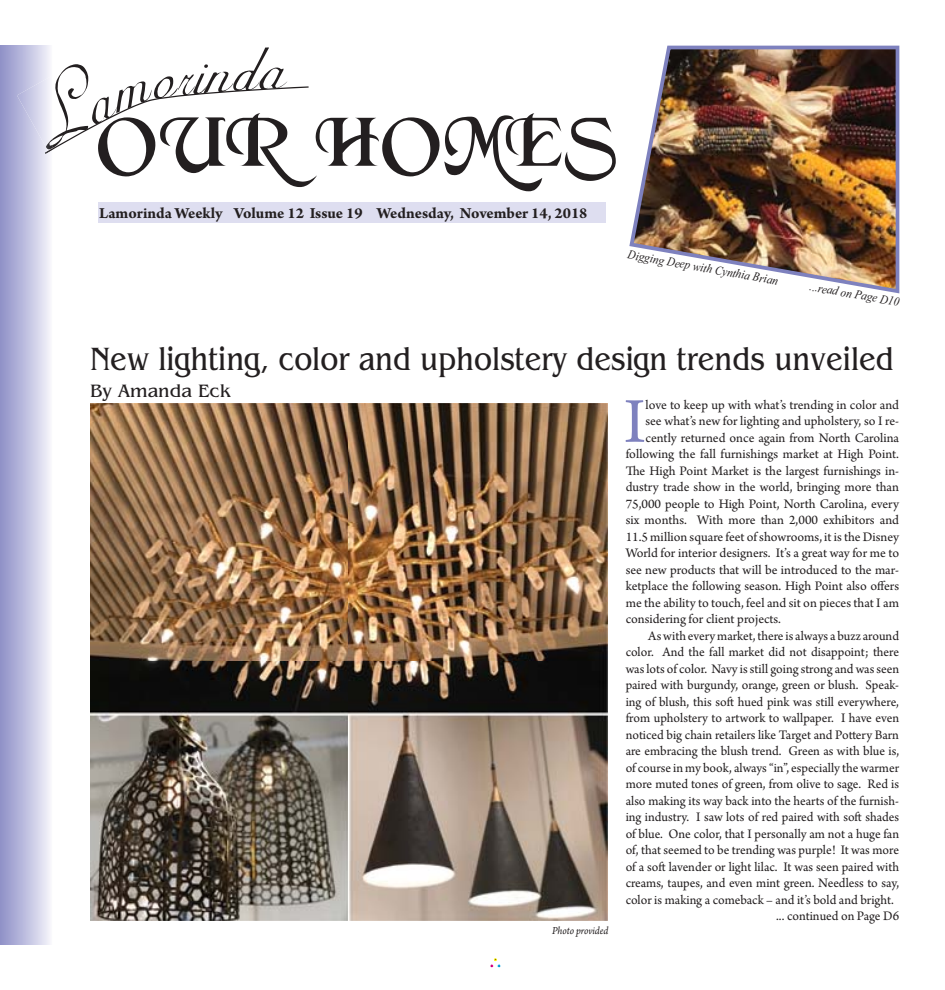
<style>
.page{position:relative;width:945px;height:990px;background:#fff}
.page>*{position:absolute;margin:0;border:0;box-sizing:border-box;transform-origin:0 0}
.t1{font:76.25px "Merced";color:#231f20;scale:.95 1}
.t2{font:67.12px "Arno Pro";color:#7e81be}
.t3{font:33.75px "Benguiat";color:#231f20;scale:.86 1}
.t4{font:18.75px "Benguiat";color:#231f20}
.t5{font:700 16.25px "Arno Pro";color:#231f20}
.t6{font:13.75px "Arno Pro";color:#231f20}
.t7{font:italic 12.5px "Times New Roman";color:#231f20;scale:.9 1}
.t8{font:italic 11.25px "Arno Pro";letter-spacing:-.005em;color:#231f20;scale:.94 1}
</style>
<div class="page">
<div style="left:490px;top:958px;width:11px;height:10px;border:1px solid #fff"></div>
<div style="left:98px;top:202px;width:508px;height:21px;background:#dedef0"></div>
<img style="left:629px;top:46px;width:270px;height:247px">
<svg style="left:0;top:45px;width:50px;height:900px;background:#b6b7db"></svg>
<img style="left:90px;top:403px;width:517px;height:518px">
<svg style="left:17px;top:47px;width:292px;height:107px"></svg>
<h1 class="t1" style="left:98px;top:96px;width:551px">OUR HOMES</h1>
<p class="t5" style="left:99px;top:203px;width:490px">Lamorinda Weekly Volume 12 Issue 19 Wednesday, November 14, 2018</p>
<p class="t7" style="left:629px;top:250px;width:171px;rotate:10deg">Digging Deep with Cynthia Brian</p>
<p class="t7" style="left:811px;top:282px;width:102px;rotate:10deg">...read on Page D10</p>
<h3 class="t3" style="left:90px;top:346px;width:936px">New lighting, color and upholstery design trends unveiled</h3>
<h3 class="t4" style="left:90px;top:384px;width:142px">By Amanda Eck</h3>
<h2 class="t2" style="left:624px;top:392px;width:23px">I</h2>
<p class="t6" style="left:646px;top:399px;width:255px">love to keep up with what’s trending in color and</p>
<p class="t6" style="left:646px;top:415px;width:255px">see what’s new for lighting and upholstery, so I re-</p>
<p class="t6" style="left:646px;top:432px;width:255px">cently returned once again from North Carolina</p>
<p class="t6" style="left:626px;top:448px;width:275px">following the fall furnishings market at High Point.</p>
<p class="t6" style="left:626px;top:465px;width:275px">The High Point Market is the largest furnishings in-</p>
<p class="t6" style="left:626px;top:481px;width:275px">dustry trade show in the world, bringing more than</p>
<p class="t6" style="left:626px;top:498px;width:275px">75,000 people to High Point, North Carolina, every</p>
<p class="t6" style="left:626px;top:514px;width:275px">six months. With more than 2,000 exhibitors and</p>
<p class="t6" style="left:626px;top:531px;width:275px">11.5 million square feet of showrooms, it is the Disney</p>
<p class="t6" style="left:626px;top:547px;width:275px">World for interior designers. It’s a great way for me to</p>
<p class="t6" style="left:626px;top:564px;width:275px">see new products that will be introduced to the mar-</p>
<p class="t6" style="left:626px;top:580px;width:275px">ketplace the following season. High Point also offers</p>
<p class="t6" style="left:626px;top:597px;width:275px">me the ability to touch, feel and sit on pieces that I am</p>
<p class="t6" style="left:626px;top:613px;width:157px">considering for client projects.</p>
<p class="t6" style="left:648px;top:630px;width:252px">As with every market, there is always a buzz around</p>
<p class="t6" style="left:626px;top:646px;width:275px">color. And the fall market did not disappoint; there</p>
<p class="t6" style="left:626px;top:663px;width:275px">was lots of color. Navy is still going strong and was seen</p>
<p class="t6" style="left:626px;top:679px;width:275px">paired with burgundy, orange, green or blush. Speak-</p>
<p class="t6" style="left:626px;top:696px;width:275px">ing of blush, this soft hued pink was still everywhere,</p>
<p class="t6" style="left:626px;top:712px;width:275px">from upholstery to artwork to wallpaper. I have even</p>
<p class="t6" style="left:626px;top:729px;width:275px">noticed big chain retailers like Target and Pottery Barn</p>
<p class="t6" style="left:626px;top:745px;width:275px">are embracing the blush trend. Green as with blue is,</p>
<p class="t6" style="left:626px;top:762px;width:275px">of course in my book, always “in”, especially the warmer</p>
<p class="t6" style="left:626px;top:778px;width:275px">more muted tones of green, from olive to sage. Red is</p>
<p class="t6" style="left:626px;top:795px;width:275px">also making its way back into the hearts of the furnish-</p>
<p class="t6" style="left:626px;top:811px;width:275px">ing industry. I saw lots of red paired with soft shades</p>
<p class="t6" style="left:626px;top:828px;width:275px">of blue. One color, that I personally am not a huge fan</p>
<p class="t6" style="left:626px;top:844px;width:275px">of, that seemed to be trending was purple! It was more</p>
<p class="t6" style="left:626px;top:861px;width:275px">of a soft lavender or light lilac. It was seen paired with</p>
<p class="t6" style="left:626px;top:877px;width:275px">creams, taupes, and even mint green. Needless to say,</p>
<p class="t6" style="left:626px;top:894px;width:270px">color is making a comeback – and it’s bold and bright.</p>
<p class="t6" style="left:776px;top:910px;width:124px">... continued on Page D6</p>
<p class="t8" style="left:552px;top:923px;width:61px">Photo provided</p>
</div>
